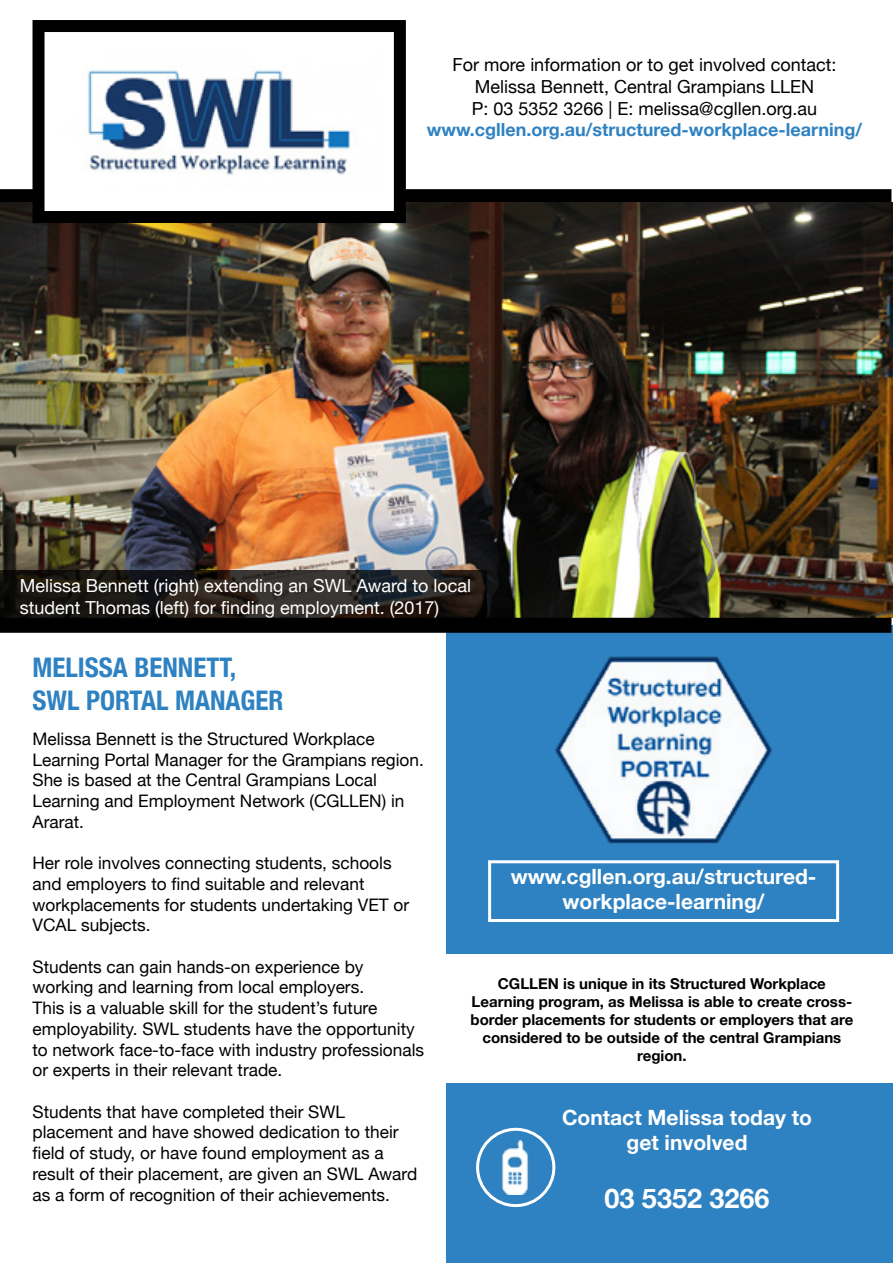
<style>
.page{position:relative;width:893px;height:1263px;background:#fff}
.page>*{position:absolute;margin:0;border:0;box-sizing:border-box;transform-origin:0 0}
.t1{font:700 condensed 27px/32.4px "Helvetica Neue";color:#2f82c1}
.t2{font:700 27px "Helvetica Neue";color:#fff}
.t3{font:700 21px/25.2px "Helvetica Neue";color:#fff;text-align:center}
.t4{font:18px/21.6px "Helvetica Neue";color:#000;text-align:center}
.t5{font:18px/21.6px "Helvetica Neue";color:#fff}
.t6{font:700 18px "Helvetica Neue";color:#2f82c1}
.t7{font:17.25px/20.7px "Helvetica Neue";color:#000}
.t8{font:700 15px/18px "Helvetica Neue";color:#000;text-align:center}
</style>
<div class="page">
<div style="left:447px;top:625px;width:446px;height:328px;background:#2f82c1"></div>
<div style="left:0;top:189px;width:891px;height:15px;background:#000"></div>
<img style="left:0;top:203px;width:893px;height:415px">
<div style="left:0;top:618px;width:891px;height:15px;background:#000"></div>
<div style="left:33px;top:20px;width:373px;height:203px;background:#fff;border:12px solid #000"></div>
<img style="left:87px;top:69px;width:264px;height:106px">
<div style="left:447px;top:1083px;width:446px;height:180px;background:#2f82c1"></div>
<img style="left:554px;top:656px;width:218px;height:188px">
<div style="left:488px;top:860px;width:351px;height:62px;border:3px solid #fff"></div>
<svg style="left:0;top:570px;width:487px;height:48px;background:#221e1b"></svg>
<img style="left:488px;top:1140px;width:54px;height:54px">
<div style="left:476px;top:1128px;width:79px;height:79px;border:3px solid #fff;border-radius:50%"></div>
<p class="t4" style="left:453px;top:55px;width:385px">For more information or to get involved contact:<br>Melissa Bennett, Central Grampians LLEN<br>P: 03 5352 3266 | E: melissa@cgllen.org.au</p>
<p class="t6" style="left:427px;top:116px;width:437px">www.cgllen.org.au/structured-workplace-learning/</p>
<p class="t5" style="left:20px;top:576px;width:453px">Melissa Bennett (right) extending an SWL Award to local student Thomas (left) for finding employment. (2017)</p>
<h1 class="t1" style="left:33px;top:650px;width:253px">MELISSA BENNETT,<br>SWL PORTAL MANAGER</h1>
<p class="t7" style="left:33px;top:729px;width:393px">Melissa Bennett is the Structured Workplace Learning Portal Manager for the Grampians region.<br>She is based at the Central Grampians Local Learning and Employment Network (CGLLEN) in Ararat.</p>
<p class="t7" style="left:33px;top:854px;width:378px">Her role involves connecting students, schools and employers to find suitable and relevant workplacements for students undertaking VET or VCAL subjects.</p>
<p class="t7" style="left:33px;top:957px;width:393px">Students can gain hands-on experience by working and learning from local employers.<br>This is a valuable skill for the student’s future employability. SWL students have the opportunity to network face-to-face with industry professionals or experts in their relevant trade.</p>
<p class="t7" style="left:33px;top:1102px;width:386px">Students that have completed their SWL placement and have showed dedication to their field of study, or have found employment as a result of their placement, are given an SWL Award as a form of recognition of their achievements.</p>
<p class="t3" style="left:511px;top:864px;width:307px">www.cgllen.org.au/structured&shy;workplace-learning/</p>
<p class="t8" style="left:470px;top:975px;width:384px">CGLLEN is unique in its Structured Workplace Learning program, as Melissa is able to create cross&shy;border placements for students or employers that are considered to be outside of the central Grampians region.</p>
<p class="t3" style="left:562px;top:1105px;width:252px">Contact Melissa today to get involved</p>
<h1 class="t2" style="left:604px;top:1177px;width:167px">03 5352 3266</h1>
</div>
